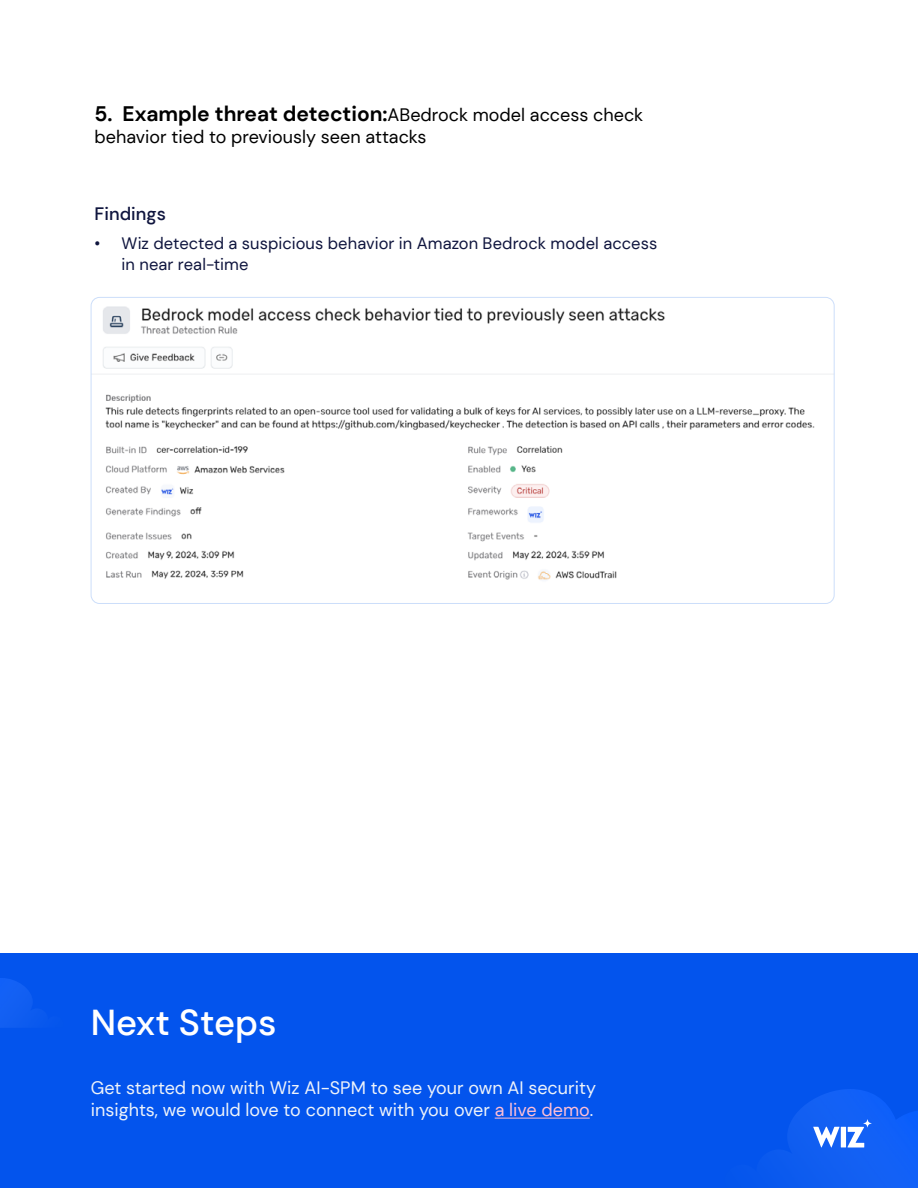
<style>
.page{position:relative;width:918px;height:1188px;background:#fff}
.page>*{position:absolute;margin:0;border:0;box-sizing:border-box;transform-origin:0 0}
.t1{font:500 36px "DM Sans";color:#fff}
.t2{font:700 21px "DM Sans";color:#000}
.t3{font:18px/22.5px "DM Sans";color:#eef3fa}
.t4{font:18px "DM Sans";color:#000}
.t5{font:500 18px "DM Sans";letter-spacing:.005em;color:#0f153e}
.t6{font:16.5px "DM Sans";letter-spacing:.005em;color:#0f153e}
.s1{color:#ffbfd6}
</style>
<div class="page">
<img style="left:91px;top:297px;width:743px;height:306px">
<div style="left:0;top:953px;width:918px;height:235px;background:#0354ed"></div>
<img style="left:788px;top:1089px;width:130px;height:99px">
<svg style="left:813px;top:1119px;width:59px;height:29px"></svg>
<img style="left:0;top:978px;width:32px;height:50px">
<hr style="left:495px;top:1118px;width:95px;height:1px;background:#ffbfd6">
<p class="t2" style="left:123px;top:101px;width:266px">Example threat detection:</p>
<p class="t2" style="left:95px;top:101px;width:20px">5.</p>
<p class="t4" style="left:95px;top:125px;width:333px">behavior tied to previously seen attacks</p>
<p class="t4" style="left:388px;top:104px;width:257px">ABedrock model access check</p>
<p class="t5" style="left:95px;top:202px;width:73px">Findings</p>
<p class="t6" style="left:122px;top:233px;width:537px">Wiz detected a suspicious behavior in Amazon Bedrock model access</p>
<p class="t6" style="left:95px;top:233px;width:7px">•</p>
<p class="t6" style="left:122px;top:254px;width:128px">in near real-time</p>
<h1 class="t1" style="left:91px;top:1000px;width:187px">Next Steps</h1>
<p class="t3" style="left:91px;top:1076px;width:507px">Get started now with Wiz AI-SPM to see your own AI security insights, we would love to connect with you over <span class="s1">a live demo</span>.</p>
</div>
